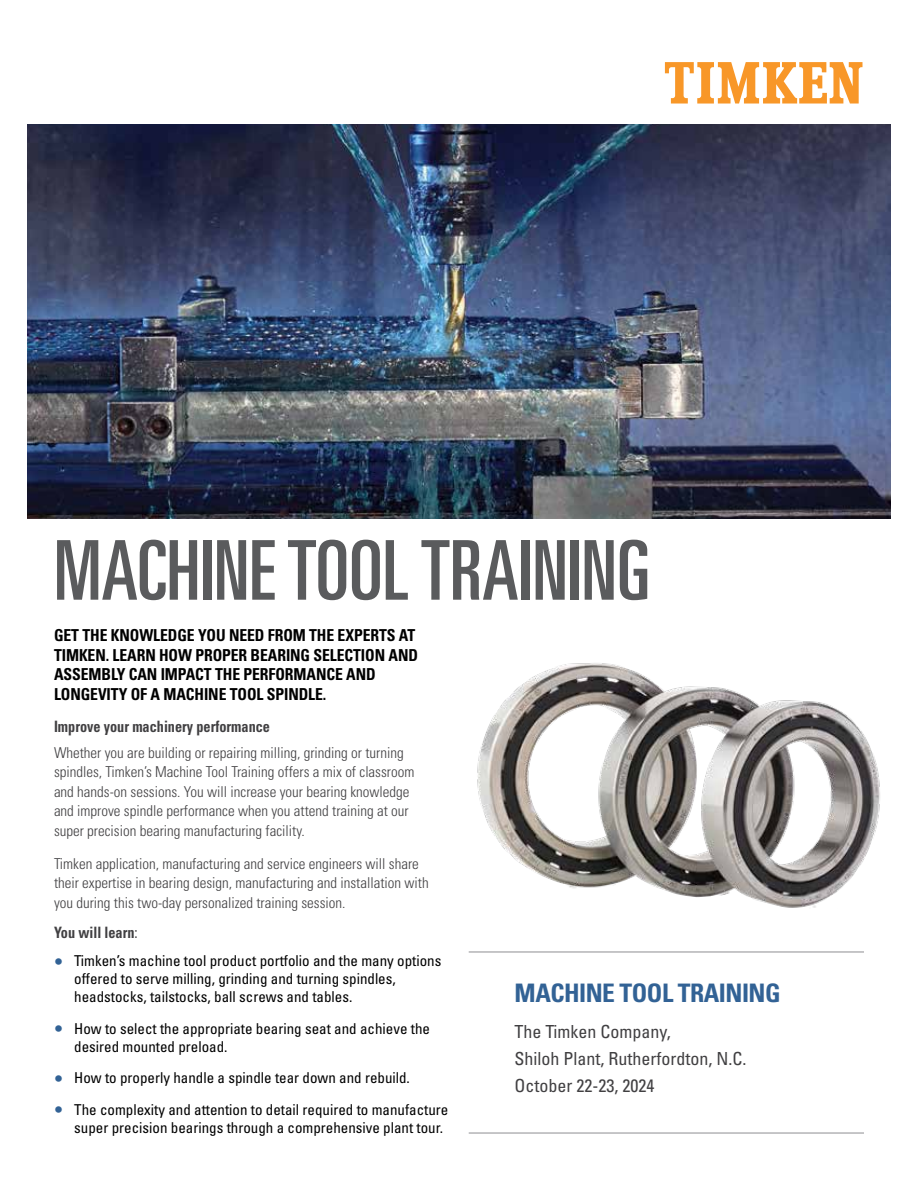
<style>
.page{position:relative;width:918px;height:1188px;background:#fff}
.page>*{position:absolute;margin:0;border:0;box-sizing:border-box;transform-origin:0 0}
.t1{font:ultra-condensed 82.5px "Univers LT Std";color:#5a5b5d}
.t2{font:700 condensed 25.5px "Univers LT Std";letter-spacing:-.02em;color:#326295}
.t3{font:condensed 18px/27px "Univers LT Std";color:#414042}
.t4{font:700 condensed 16.5px/19.8px "Univers LT Std";letter-spacing:-.005em;color:#000;scale:.95 1}
.t5{font:700 condensed 15.6px "Univers LT Std";color:#414042;scale:.91 1}
.t6{font:300 condensed 15px/19.5px "Univers LT Std";color:#414042}
.t7{font:condensed 15px/18px "Univers LT Std";color:#000}
.s1{font-weight:400}
.s2{font-stretch:ultra-condensed;font-size:18px;color:#326295}
</style>
<div class="page">
<img style="left:27px;top:125px;width:864px;height:394px">
<svg style="left:665px;top:62px;width:198px;height:42px"></svg>
<hr style="left:469px;top:951px;width:395px;height:2px;background:#b3b3b6">
<hr style="left:469px;top:1132px;width:395px;height:2px;background:#b3b3b6">
<img style="left:477px;top:663px;width:403px;height:245px">
<h1 class="t1" style="left:54px;top:523px;width:598px">MACHINE TOOL TRAINING</h1>
<p class="t4" style="left:54px;top:625px;width:385px">GET THE KNOWLEDGE YOU NEED FROM THE EXPERTS AT TIMKEN. LEARN HOW PROPER BEARING SELECTION AND ASSEMBLY CAN IMPACT THE PERFORMANCE AND LONGEVITY OF A MACHINE TOOL SPINDLE.</p>
<p class="t5" style="left:54px;top:716px;width:239px">Improve your machinery performance</p>
<p class="t6" style="left:54px;top:743px;width:362px">Whether you are building or repairing milling, grinding or turning spindles, Timken’s Machine Tool Training offers a mix of classroom and hands-on sessions. You will increase your bearing knowledge and improve spindle performance when you attend training at our super precision bearing manufacturing facility.</p>
<p class="t6" style="left:54px;top:854px;width:376px">Timken application, manufacturing and service engineers will share their expertise in bearing design, manufacturing and installation with you during this two-day personalized training session.</p>
<p class="t5" style="left:54px;top:923px;width:94px">You will learn<span class="s1">:</span></p>
<p class="t7" style="left:74px;top:952px;width:369px;text-indent:-20px"><span class="s2">•</span> Timken’s machine tool product portfolio and the many options offered to serve milling, grinding and turning spindles, headstocks, tailstocks, ball screws and tables.</p>
<p class="t7" style="left:74px;top:1019px;width:357px;text-indent:-20px"><span class="s2">•</span> How to select the appropriate bearing seat and achieve the desired mounted preload.</p>
<p class="t7" style="left:54px;top:1069px;width:357px"><span class="s2">•</span> How to properly handle a spindle tear down and rebuild.</p>
<p class="t7" style="left:74px;top:1100px;width:376px;text-indent:-20px"><span class="s2">•</span> The complexity and attention to detail required to manufacture super precision bearings through a comprehensive plant tour.</p>
<h2 class="t2" style="left:515px;top:977px;width:268px">MACHINE TOOL TRAINING</h2>
<p class="t3" style="left:515px;top:1017px;width:234px">The Timken Company,<br>Shiloh Plant, Rutherfordton, N.C.<br>October 22-23, 2024</p>
</div>
